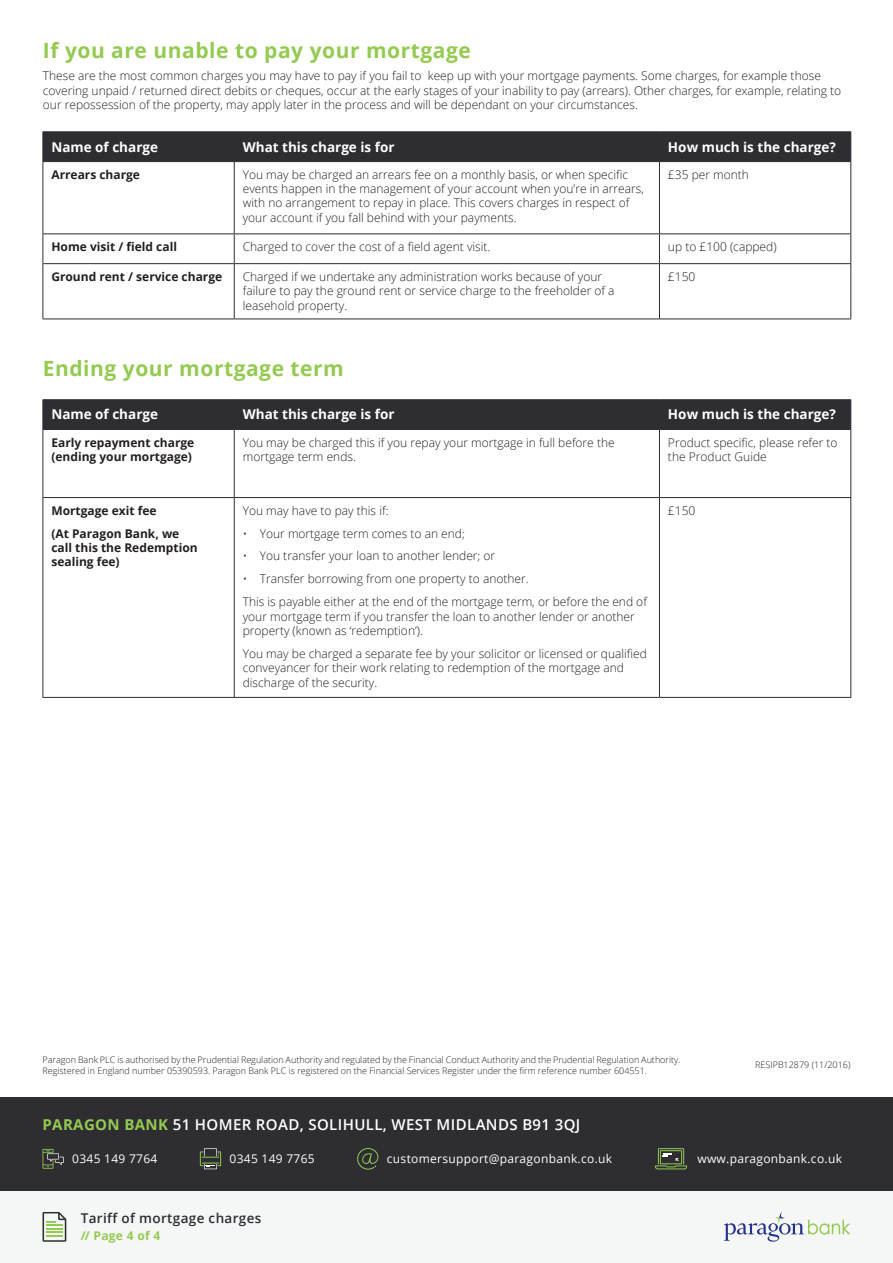
<style>
.page{position:relative;width:893px;height:1263px;background:#fff}
.page>*{position:absolute;margin:0;border:0;box-sizing:border-box;transform-origin:0 0}
.t1{font:700 21px "Open Sans";letter-spacing:.025em;color:#94ca51}
.t2{font:600 15px "Open Sans";letter-spacing:.025em;color:#fff}
.t3{font:700 13.5px "Open Sans";color:#fff}
.t4{font:600 13.5px "Open Sans";letter-spacing:.025em;color:#2d2d32}
.t5{font:300 12px/14.4px "Open Sans";color:#231f20}
.t6{font:700 12px/14.4px "Open Sans";color:#231f20}
.t7{font:12px "Open Sans";letter-spacing:.025em;color:#fff}
.t8{font:700 12px "Open Sans";letter-spacing:.025em;color:#94ca51}
.t9{font:300 9px/10.8px "Open Sans";color:#231f20}
.s1{font-weight:700;color:#94ca51}
</style>
<div class="page">
<div style="left:0;top:1191px;width:893px;height:72px;background:#f5f7f7"></div>
<svg style="left:43px;top:1212px;width:23px;height:30px"></svg>
<div style="left:0;top:1097px;width:893px;height:94px;background:#2d2d32"></div>
<svg style="left:655px;top:1148px;width:32px;height:21px"></svg>
<svg style="left:43px;top:1149px;width:21px;height:20px"></svg>
<svg style="left:200px;top:1148px;width:21px;height:21px"></svg>
<svg style="left:357px;top:1148px;width:21px;height:22px"></svg>
<svg style="left:724px;top:1212px;width:126px;height:30px"></svg>
<hr style="left:43px;top:131px;width:191px;height:1px;background:#2d2d32">
<hr style="left:234px;top:131px;width:425px;height:1px;background:#2d2d32">
<hr style="left:659px;top:131px;width:192px;height:1px;background:#2d2d32">
<div style="left:43px;top:132px;width:808px;height:29px;background:#2d2d32"></div>
<hr style="left:43px;top:162px;width:1px;height:71px;background:#2d2d32">
<svg style="left:43px;top:234px;width:1px;height:29px"></svg>
<hr style="left:43px;top:264px;width:1px;height:55px;background:#2d2d32">
<hr style="left:234px;top:162px;width:1px;height:71px;background:#2d2d32">
<hr style="left:659px;top:162px;width:1px;height:71px;background:#2d2d32">
<hr style="left:850px;top:162px;width:1px;height:71px;background:#2d2d32">
<svg style="left:234px;top:234px;width:1px;height:29px"></svg>
<svg style="left:659px;top:234px;width:1px;height:29px"></svg>
<svg style="left:850px;top:234px;width:1px;height:29px"></svg>
<hr style="left:234px;top:264px;width:1px;height:55px;background:#2d2d32">
<hr style="left:659px;top:264px;width:1px;height:55px;background:#2d2d32">
<hr style="left:850px;top:264px;width:1px;height:55px;background:#2d2d32">
<hr style="left:43px;top:161px;width:191px;height:1px;background:#2d2d32">
<hr style="left:234px;top:161px;width:425px;height:1px;background:#2d2d32">
<hr style="left:659px;top:161px;width:192px;height:1px;background:#2d2d32">
<hr style="left:43px;top:233px;width:191px;height:1px;background:#2d2d32">
<hr style="left:234px;top:233px;width:425px;height:1px;background:#2d2d32">
<hr style="left:659px;top:233px;width:192px;height:1px;background:#2d2d32">
<hr style="left:43px;top:263px;width:191px;height:1px;background:#2d2d32">
<hr style="left:234px;top:263px;width:425px;height:1px;background:#2d2d32">
<hr style="left:659px;top:263px;width:192px;height:1px;background:#2d2d32">
<hr style="left:43px;top:319px;width:191px;height:1px;background:#2d2d32">
<hr style="left:234px;top:319px;width:425px;height:1px;background:#2d2d32">
<hr style="left:659px;top:319px;width:192px;height:1px;background:#2d2d32">
<hr style="left:43px;top:399px;width:191px;height:1px;background:#2d2d32">
<hr style="left:234px;top:399px;width:425px;height:1px;background:#2d2d32">
<hr style="left:659px;top:399px;width:192px;height:1px;background:#2d2d32">
<div style="left:43px;top:400px;width:808px;height:29px;background:#2d2d32"></div>
<hr style="left:43px;top:430px;width:1px;height:67px;background:#2d2d32">
<hr style="left:43px;top:498px;width:1px;height:199px;background:#2d2d32">
<hr style="left:43px;top:429px;width:191px;height:1px;background:#2d2d32">
<hr style="left:234px;top:429px;width:425px;height:1px;background:#2d2d32">
<hr style="left:659px;top:429px;width:192px;height:1px;background:#2d2d32">
<hr style="left:234px;top:430px;width:1px;height:67px;background:#2d2d32">
<hr style="left:659px;top:430px;width:1px;height:67px;background:#2d2d32">
<hr style="left:850px;top:430px;width:1px;height:67px;background:#2d2d32">
<hr style="left:234px;top:498px;width:1px;height:199px;background:#2d2d32">
<hr style="left:659px;top:498px;width:1px;height:199px;background:#2d2d32">
<hr style="left:850px;top:498px;width:1px;height:199px;background:#2d2d32">
<hr style="left:43px;top:497px;width:191px;height:1px;background:#2d2d32">
<hr style="left:234px;top:497px;width:425px;height:1px;background:#2d2d32">
<hr style="left:659px;top:497px;width:192px;height:1px;background:#2d2d32">
<hr style="left:43px;top:697px;width:191px;height:1px;background:#2d2d32">
<hr style="left:234px;top:697px;width:425px;height:1px;background:#2d2d32">
<hr style="left:659px;top:697px;width:192px;height:1px;background:#2d2d32">
<h1 class="t1" style="left:43px;top:35px;width:429px">If you are unable to pay your mortgage</h1>
<p class="t5" style="left:43px;top:69px;width:800px">These are the most common charges you may have to pay if you fail to keep up with your mortgage payments. Some charges, for example those covering unpaid / returned direct debits or cheques, occur at the early stages of your inability to pay (arrears). Other charges, for example, relating to our repossession of the property, may apply later in the process and will be dependant on your circumstances.</p>
<p class="t3" style="left:51px;top:137px;width:108px">Name of charge</p>
<p class="t3" style="left:243px;top:137px;width:153px">What this charge is for</p>
<p class="t3" style="left:668px;top:137px;width:169px">How much is the charge?</p>
<p class="t6" style="left:51px;top:167px;width:90px">Arrears charge</p>
<p class="t5" style="left:243px;top:167px;width:403px">You may be charged an arrears fee on a monthly basis, or when specific events happen in the management of your account when you’re in arrears, with no arrangement to repay in place. This covers charges in respect of your account if you fall behind with your payments.</p>
<p class="t5" style="left:668px;top:167px;width:82px">£35 per month</p>
<p class="t6" style="left:51px;top:239px;width:127px">Home visit / field call</p>
<p class="t5" style="left:243px;top:239px;width:249px">Charged to cover the cost of a field agent visit.</p>
<p class="t5" style="left:668px;top:239px;width:110px">up to £100 (capped)</p>
<p class="t6" style="left:51px;top:269px;width:172px">Ground rent / service charge</p>
<p class="t5" style="left:243px;top:269px;width:373px">Charged if we undertake any administration works because of your failure to pay the ground rent or service charge to the freeholder of a leasehold property.</p>
<p class="t5" style="left:668px;top:269px;width:29px">£150</p>
<h1 class="t1" style="left:43px;top:354px;width:302px">Ending your mortgage term</h1>
<p class="t3" style="left:51px;top:405px;width:108px">Name of charge</p>
<p class="t3" style="left:243px;top:405px;width:153px">What this charge is for</p>
<p class="t3" style="left:668px;top:405px;width:169px">How much is the charge?</p>
<p class="t6" style="left:51px;top:435px;width:144px">Early repayment charge (ending your mortgage)</p>
<p class="t5" style="left:243px;top:435px;width:373px">You may be charged this if you repay your mortgage in full before the mortgage term ends.</p>
<p class="t5" style="left:668px;top:435px;width:171px">Product specific, please refer to the Product Guide</p>
<p class="t6" style="left:51px;top:498px;width:129px;line-height:23px">Mortgage exit fee<br>(At Paragon Bank, we</p>
<p class="t6" style="left:51px;top:540px;width:148px">call this the Redemption sealing fee)</p>
<p class="t5" style="left:243px;top:503px;width:147px">You may have to pay this if:</p>
<p class="t5" style="left:243px;top:526px;width:224px">• Your mortgage term comes to an end;</p>
<p class="t5" style="left:243px;top:548px;width:254px">• You transfer your loan to another lender; or</p>
<p class="t5" style="left:243px;top:567px;width:406px;line-height:23px">• Transfer borrowing from one property to another.<br>This is payable either at the end of the mortgage term, or before the end of</p>
<p class="t5" style="left:243px;top:609px;width:393px">your mortgage term if you transfer the loan to another lender or another property (known as ‘redemption’).</p>
<p class="t5" style="left:243px;top:646px;width:406px">You may be charged a separate fee by your solicitor or licensed or qualified conveyancer for their work relating to redemption of the mortgage and discharge of the security.</p>
<p class="t5" style="left:668px;top:503px;width:29px">£150</p>
<p class="t9" style="left:43px;top:1054px;width:639px">Paragon Bank PLC is authorised by the Prudential Regulation Authority and regulated by the Financial Conduct Authority and the Prudential Regulation Authority.<br>Registered in England number 05390593. Paragon Bank PLC is registered on the Financial Services Register under the firm reference number 604551.</p>
<p class="t2" style="left:43px;top:1114px;width:539px"><span class="s1">PARAGON BANK</span> 51 HOMER ROAD, SOLIHULL, WEST MIDLANDS B91 3QJ</p>
<p class="t9" style="left:755px;top:1059px;width:97px">RESIPB12879 (11/2016)</p>
<p class="t7" style="left:72px;top:1150px;width:87px">0345 149 7764</p>
<p class="t7" style="left:230px;top:1150px;width:87px">0345 149 7765</p>
<p class="t7" style="left:387px;top:1150px;width:227px">customersupport@paragonbank.co.uk</p>
<p class="t4" style="left:81px;top:1209px;width:182px">Tariff of mortgage charges</p>
<p class="t8" style="left:81px;top:1227px;width:81px">// Page 4 of 4</p>
<p class="t7" style="left:697px;top:1150px;width:146px">www.paragonbank.co.uk</p>
</div>
